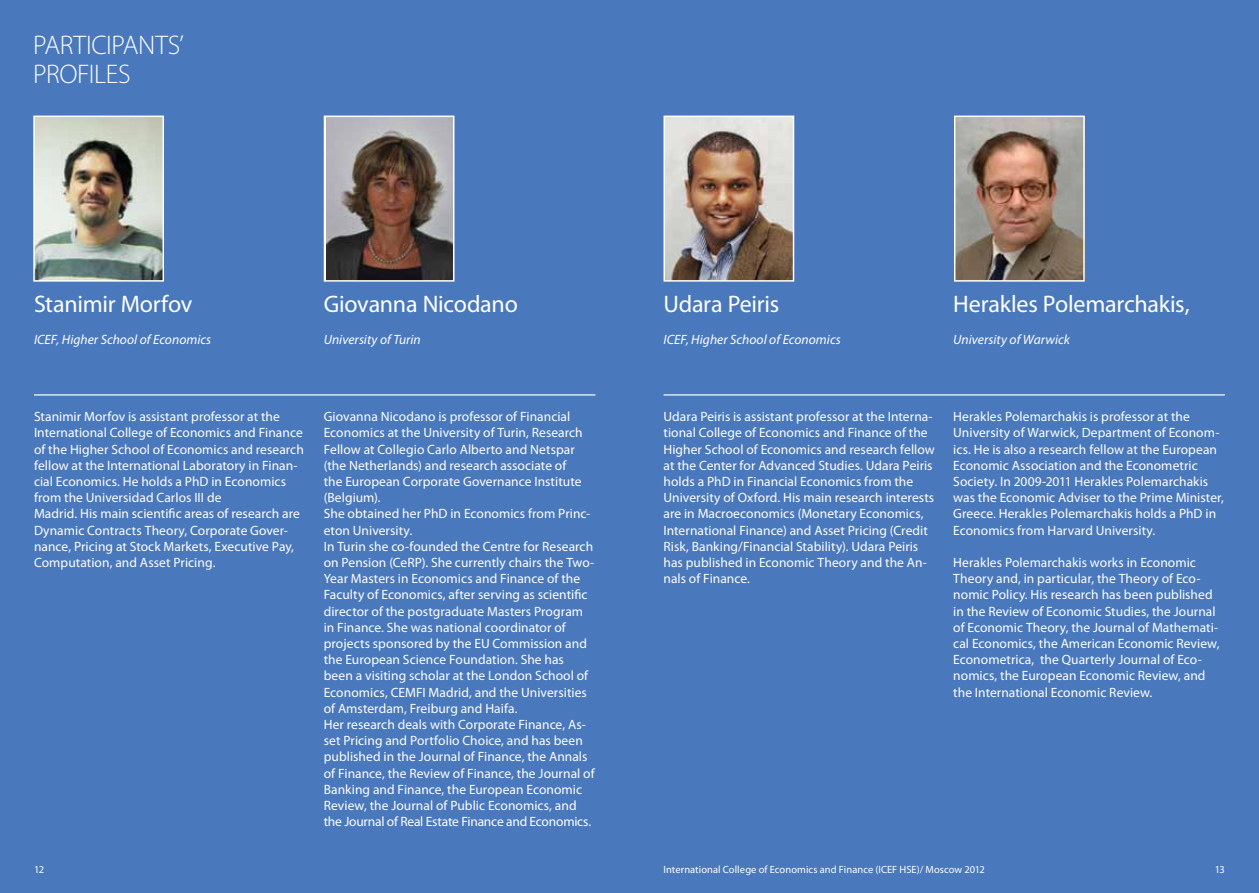
<style>
.page{position:relative;width:1259px;height:893px;background:#fff}
.page>*{position:absolute;margin:0;border:0;box-sizing:border-box;transform-origin:0 0}
.t1{font:300 27px/28.5px "Myriad Pro";letter-spacing:-.015em;color:#fff}
.t2{font:24px "Myriad Pro";letter-spacing:-.01em;color:#fff}
.t3{font:13.5px/16.2px "Myriad Pro";letter-spacing:.005em;color:#fff}
.t4{font:italic 13.5px "Myriad Pro";letter-spacing:.005em;color:#fff}
.t5{font:10.5px "Myriad Pro";letter-spacing:.005em;color:#fff}
</style>
<div class="page">
<div style="left:0;top:0;width:629px;height:893px;background:#4978bc"></div>
<div style="left:629px;top:0;width:630px;height:893px;background:#4978bc"></div>
<img style="left:36px;top:119px;width:125px;height:160px">
<div style="left:33px;top:116px;width:131px;height:166px;border:2px solid #fff"></div>
<img style="left:666px;top:119px;width:125px;height:160px">
<div style="left:663px;top:116px;width:131px;height:166px;border:2px solid #fff"></div>
<img style="left:327px;top:119px;width:124px;height:160px">
<div style="left:324px;top:116px;width:130px;height:166px;border:2px solid #fff"></div>
<img style="left:957px;top:119px;width:124px;height:160px">
<div style="left:954px;top:116px;width:130px;height:166px;border:2px solid #fff"></div>
<hr style="left:34px;top:394px;width:561px;height:2px;background:#fff">
<hr style="left:663px;top:394px;width:562px;height:2px;background:#fff">
<h1 class="t1" style="left:33px;top:31px;width:152px">PARTICIPANTS’<br>PROFILES</h1>
<h2 class="t2" style="left:34px;top:289px;width:160px">Stanimir Morfov</h2>
<p class="t4" style="left:34px;top:331px;width:179px">ICEF, Higher School of Economics</p>
<h2 class="t2" style="left:324px;top:289px;width:196px">Giovanna Nicodano</h2>
<p class="t4" style="left:324px;top:331px;width:99px">University of Turin</p>
<h2 class="t2" style="left:663px;top:289px;width:117px">Udara Peiris</h2>
<p class="t4" style="left:663px;top:331px;width:179px">ICEF, Higher School of Economics</p>
<h2 class="t2" style="left:953px;top:289px;width:238px">Herakles Polemarchakis,</h2>
<p class="t4" style="left:953px;top:331px;width:118px">University of Warwick</p>
<p class="t3" style="left:34px;top:408px;width:271px">Stanimir Morfov is assistant professor at the International College of Economics and Finance of the Higher School of Economics and research fellow at the International Laboratory in Finan&shy;cial Economics. He holds a PhD in Economics from the Universidad Carlos III de<br>Madrid. His main scientific areas of research are Dynamic Contracts Theory, Corporate Gover&shy;nance, Pricing at Stock Markets, Executive Pay, Computation, and Asset Pricing.</p>
<p class="t3" style="left:324px;top:408px;width:272px">Giovanna Nicodano is professor of Financial Economics at the University of Turin, Research Fellow at Collegio Carlo Alberto and Netspar (the Netherlands) and research associate of<br>the European Corporate Governance Institute (Belgium).<br>She obtained her PhD in Economics from Princ&shy;eton University.<br>In Turin she co-founded the Centre for Research on Pension (CeRP). She currently chairs the Two-Year Masters in Economics and Finance of the Faculty of Economics, after serving as scientific director of the postgraduate Masters Program in Finance. She was national coordinator of projects sponsored by the EU Commission and the European Science Foundation. She has been a visiting scholar at the London School of Economics, CEMFI Madrid, and the Universities of Amsterdam, Freiburg and Haifa.<br>Her research deals with Corporate Finance, As&shy;set Pricing and Portfolio Choice, and has been published in the Journal of Finance, the Annals of Finance, the Review of Finance, the Journal of Banking and Finance, the European Economic Review, the Journal of Public Economics, and the Journal of Real Estate Finance and Economics.</p>
<p class="t3" style="left:663px;top:408px;width:273px">Udara Peiris is assistant professor at the Interna&shy;tional College of Economics and Finance of the Higher School of Economics and research fellow at the Center for Advanced Studies. Udara Peiris holds a PhD in Financial Economics from the University of Oxford. His main research interests are in Macroeconomics (Monetary Economics, International Finance) and Asset Pricing (Credit Risk, Banking/Financial Stability). Udara Peiris has published in Economic Theory and the An&shy;nals of Finance.</p>
<p class="t3" style="left:953px;top:408px;width:272px">Herakles Polemarchakis is professor at the University of Warwick, Department of Econom&shy;ics. He is also a research fellow at the European Economic Association and the Econometric Society. In 2009-2011 Herakles Polemarchakis was the Economic Adviser to the Prime Minister, Greece. Herakles Polemarchakis holds a PhD in Economics from Harvard University.</p>
<p class="t3" style="left:953px;top:554px;width:268px">Herakles Polemarchakis works in Economic Theory and, in particular, the Theory of Eco&shy;nomic Policy. His research has been published in the Review of Economic Studies, the Journal of Economic Theory, the Journal of Mathemati&shy;cal Economics, the American Economic Review, Econometrica, the Quarterly Journal of Eco&shy;nomics, the European Economic Review, and the International Economic Review.</p>
<p class="t5" style="left:34px;top:863px;width:12px">12</p>
<p class="t5" style="left:663px;top:863px;width:323px">International College of Economics and Finance (ICEF HSE)/ Moscow 2012</p>
<p class="t5" style="left:1214px;top:863px;width:12px">13</p>
</div>
